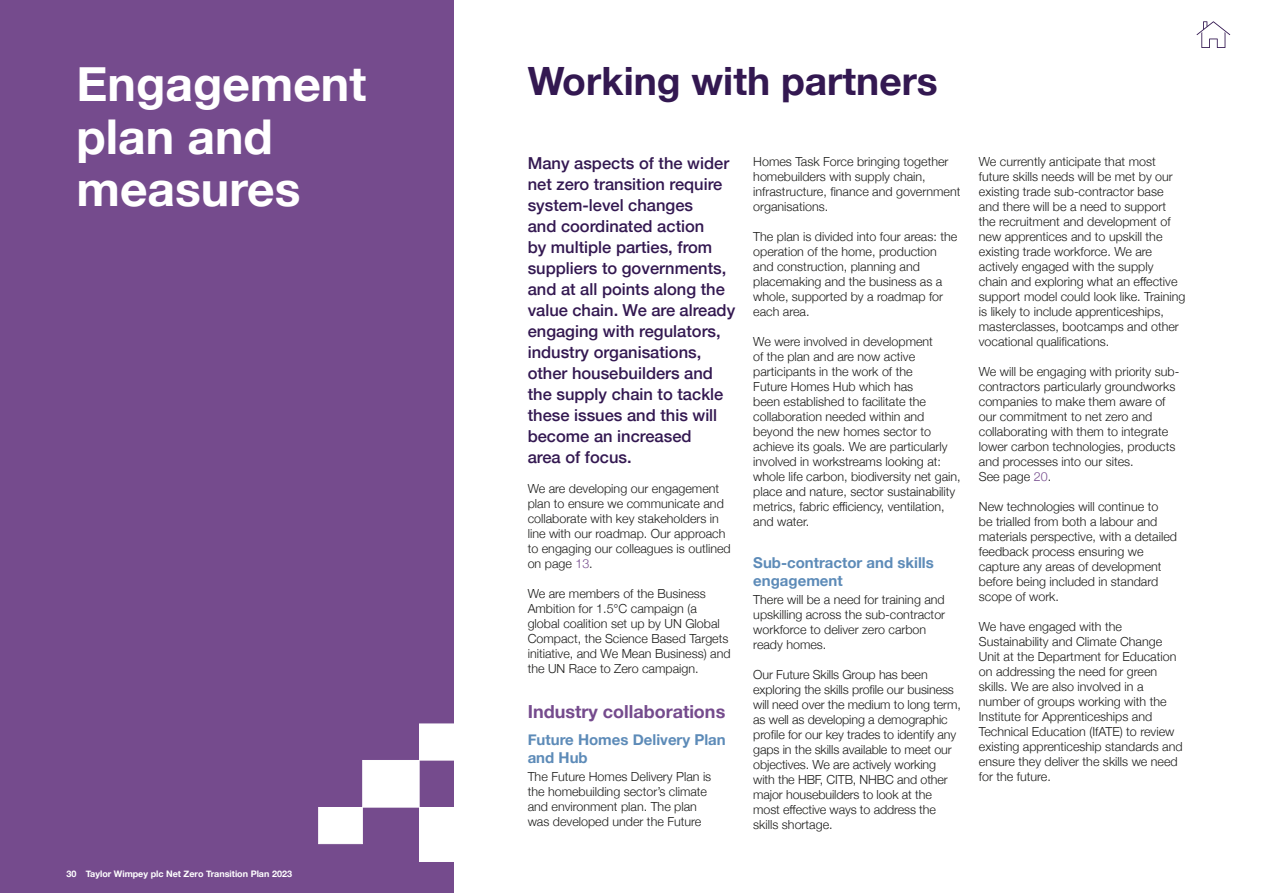
<style>
.page{position:relative;width:1263px;height:893px;background:#fff}
.page>*{position:absolute;margin:0;border:0;box-sizing:border-box;transform-origin:0 0}
.t1{font:700 48px/52.5px "Helvetica Neue";color:#fff}
.t2{font:700 39px "Helvetica Neue";color:#331851}
.t3{font:700 18px "Helvetica Neue";color:#754b8d}
.t4{font:500 16.5px/21px "Helvetica Neue";color:#331851}
.t5{font:700 15px/18px "Helvetica Neue";color:#5d8bb8}
.t6{font:300 12.45px/15px "Helvetica Neue";color:#1d1d1b}
.t7{font:700 9px "Helvetica Neue";color:#fff}
.s1{color:#754b8d}
</style>
<div class="page">
<div style="left:0;top:0;width:453px;height:893px;background:#754b8d"></div>
<div style="left:419px;top:807px;width:57px;height:55px;background:#fff"></div>
<div style="left:363px;top:760px;width:56px;height:47px;background:#fff"></div>
<div style="left:318px;top:807px;width:45px;height:37px;background:#fff;border:1px solid #fff"></div>
<div style="left:419px;top:724px;width:44px;height:36px;background:#fff"></div>
<svg style="left:1196px;top:21px;width:34px;height:27px"></svg>
<h1 class="t1" style="left:77px;top:59px;width:291px">Engagement plan and measures</h1>
<p class="t7" style="left:67px;top:867px;width:227px">30 Taylor Wimpey plc Net Zero Transition Plan 2023</p>
<h2 class="t2" style="left:528px;top:50px;width:412px">Working with partners</h2>
<p class="t4" style="left:528px;top:151px;width:209px">Many aspects of the wider net zero transition require system-level changes<br>and coordinated action<br>by multiple parties, from suppliers to governments, and at all points along the value chain. We are already engaging with regulators, industry organisations, other housebuilders and the supply chain to tackle these issues and this will become an increased<br>area of focus.</p>
<p class="t6" style="left:528px;top:480px;width:205px">We are developing our engagement plan to ensure we communicate and collaborate with key stakeholders in line with our roadmap. Our approach to engaging our colleagues is outlined on page <span class="s1">13</span>.</p>
<p class="t6" style="left:528px;top:585px;width:204px">We are members of the Business<br>Ambition for 1.5°C campaign (a global coalition set up by UN Global<br>Compact, the Science Based Targets initiative, and We Mean Business) and the UN Race to Zero campaign.</p>
<h3 class="t3" style="left:528px;top:698px;width:199px">Industry collaborations</h3>
<p class="t5" style="left:528px;top:731px;width:200px">Future Homes Delivery Plan and Hub</p>
<p class="t6" style="left:528px;top:768px;width:185px">The Future Homes Delivery Plan is the homebuilding sector’s climate and environment plan. The plan was developed under the Future</p>
<p class="t6" style="left:753px;top:153px;width:209px">Homes Task Force bringing together homebuilders with supply chain, infrastructure, finance and government organisations.</p>
<p class="t6" style="left:753px;top:228px;width:205px">The plan is divided into four areas: the operation of the home, production and construction, planning and placemaking and the business as a whole, supported by a roadmap for each area.</p>
<p class="t6" style="left:753px;top:333px;width:209px">We were involved in development<br>of the plan and are now active participants in the work of the<br>Future Homes Hub which has<br>been established to facilitate the collaboration needed within and beyond the new homes sector to achieve its goals. We are particularly involved in workstreams looking at: whole life carbon, biodiversity net gain, place and nature, sector sustainability metrics, fabric efficiency, ventilation, and water.</p>
<p class="t5" style="left:753px;top:554px;width:182px">Sub-contractor and skills engagement</p>
<p class="t6" style="left:753px;top:591px;width:193px">There will be a need for training and upskilling across the sub-contractor workforce to deliver zero carbon ready homes.</p>
<p class="t6" style="left:753px;top:666px;width:209px">Our Future Skills Group has been exploring the skills profile our business will need over the medium to long term, as well as developing a demographic profile for our key trades to identify any gaps in the skills available to meet our objectives. We are actively working with the HBF, CITB, NHBC and other major housebuilders to look at the most effective ways to address the skills shortage.</p>
<p class="t6" style="left:979px;top:153px;width:208px">We currently anticipate that most future skills needs will be met by our existing trade sub-contractor base and there will be a need to support the recruitment and development of new apprentices and to upskill the existing trade workforce. We are actively engaged with the supply<br>chain and exploring what an effective support model could look like. Training is likely to include apprenticeships, masterclasses, bootcamps and other vocational qualifications.</p>
<p class="t6" style="left:979px;top:363px;width:202px">We will be engaging with priority sub&shy;contractors particularly groundworks companies to make them aware of our commitment to net zero and collaborating with them to integrate lower carbon technologies, products and processes into our sites.<br>See page <span class="s1">20</span>.</p>
<p class="t6" style="left:979px;top:498px;width:200px">New technologies will continue to<br>be trialled from both a labour and materials perspective, with a detailed feedback process ensuring we capture any areas of development before being included in standard scope of work.</p>
<p class="t6" style="left:979px;top:618px;width:205px">We have engaged with the<br>Sustainability and Climate Change<br>Unit at the Department for Education on addressing the need for green skills. We are also involved in a number of groups working with the<br>Institute for Apprenticeships and<br>Technical Education (IfATE) to review existing apprenticeship standards and ensure they deliver the skills we need for the future.</p>
</div>
